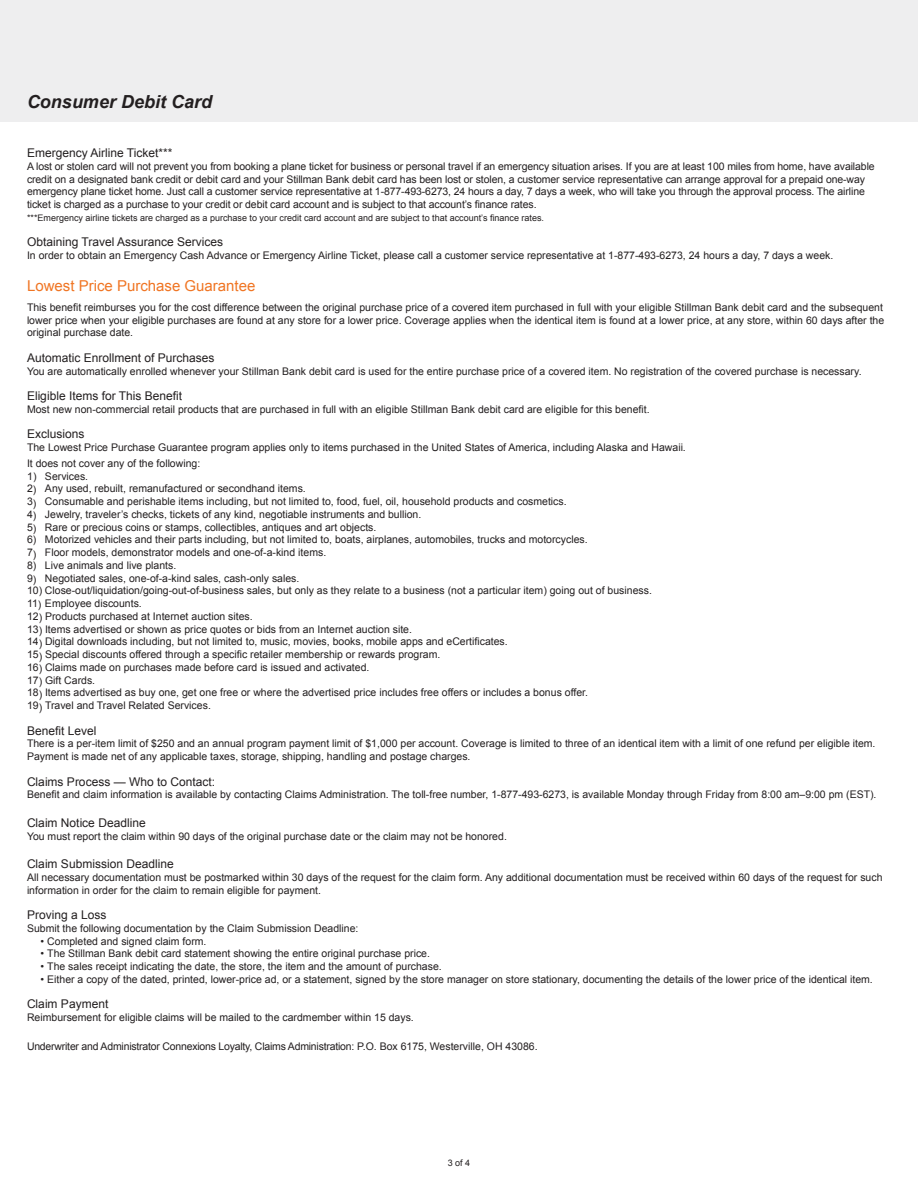
<style>
.page{position:relative;width:918px;height:1188px;background:#fff}
.page>*{position:absolute;margin:0;border:0;box-sizing:border-box;transform-origin:0 0}
.HEAD_-_ORG{font:italic 700 18px "Arial";color:#231f20}
.HEAD_-_ORG-2{font:15px "Arial";color:#f07523}
.SUB{font:12px "Arial";color:#231f20}
.BODY{font:12px "Arial";color:#231f20}
.BODY-2{font:10.5px/12.8px "Arial";color:#231f20}
.LIST_-_01{font:10.5px "Arial";color:#231f20}
.LIST_-_01_bullets{font:10.5px "Arial";color:#231f20}
.BODY-3{font:10.5px "Arial";letter-spacing:-.02em;color:#231f20}
.asterik_copy{font:9px "Arial";color:#231f20}
</style>
<div class="page">
<div style="left:0;top:0;width:918px;height:122px;background:#eeeeef"></div>
<p class="HEAD_-_ORG" style="left:27px;top:90px;width:187px">Consumer Debit Card</p>
<p class="SUB" style="left:27px;top:145px;width:147px">Emergency Airline Ticket***</p>
<p class="BODY-2" style="left:27px;top:160px;width:849px">A lost or stolen card will not prevent you from booking a plane ticket for business or personal travel if an emergency situation arises. If you are at least 100 miles from home, have available credit on a designated bank credit or debit card and your Stillman Bank debit card has been lost or stolen, a customer service representative can arrange approval for a prepaid one-way emergency plane ticket home. Just call a customer service representative at 1-877-493-6273, 24 hours a day, 7 days a week, who will take you through the approval process. The airline ticket is charged as a purchase to your credit or debit card account and is subject to that account’s finance rates.</p>
<p class="asterik_copy" style="left:27px;top:212px;width:519px">***Emergency airline tickets are charged as a purchase to your credit card account and are subject to that account’s finance rates.</p>
<p class="SUB" style="left:27px;top:234px;width:198px">Obtaining Travel Assurance Services</p>
<p class="BODY-2" style="left:27px;top:249px;width:808px">In order to obtain an Emergency Cash Advance or Emergency Airline Ticket, please call a customer service representative at 1-877-493-6273, 24 hours a day, 7 days a week.</p>
<p class="HEAD_-_ORG-2" style="left:27px;top:276px;width:230px">Lowest Price Purchase Guarantee</p>
<p class="BODY-2" style="left:27px;top:301px;width:859px">This benefit reimburses you for the cost difference between the original purchase price of a covered item purchased in full with your eligible Stillman Bank debit card and the subsequent lower price when your eligible purchases are found at any store for a lower price. Coverage applies when the identical item is found at a lower price, at any store, within 60 days after the original purchase date.</p>
<p class="BODY" style="left:27px;top:350px;width:189px">Automatic Enrollment of Purchases</p>
<p class="BODY-2" style="left:27px;top:365px;width:836px">You are automatically enrolled whenever your Stillman Bank debit card is used for the entire purchase price of a covered item. No registration of the covered purchase is necessary.</p>
<p class="SUB" style="left:27px;top:388px;width:157px">Eligible Items for This Benefit</p>
<p class="BODY-2" style="left:27px;top:403px;width:624px">Most new non-commercial retail products that are purchased in full with an eligible Stillman Bank debit card are eligible for this benefit.</p>
<p class="SUB" style="left:27px;top:426px;width:59px">Exclusions</p>
<p class="BODY-2" style="left:27px;top:441px;width:660px">The Lowest Price Purchase Guarantee program applies only to items purchased in the United States of America, including Alaska and Hawaii.</p>
<p class="BODY-2" style="left:27px;top:457px;width:175px">It does not cover any of the following:</p>
<p class="LIST_-_01" style="left:27px;top:469px;width:63px">1) Services.</p>
<p class="LIST_-_01" style="left:27px;top:482px;width:280px">2) Any used, rebuilt, remanufactured or secondhand items.</p>
<p class="LIST_-_01" style="left:27px;top:495px;width:541px">3) Consumable and perishable items including, but not limited to, food, fuel, oil, household products and cosmetics.</p>
<p class="LIST_-_01" style="left:27px;top:507px;width:396px">4) Jewelry, traveler’s checks, tickets of any kind, negotiable instruments and bullion.</p>
<p class="LIST_-_01" style="left:27px;top:520px;width:351px">5) Rare or precious coins or stamps, collectibles, antiques and art objects.</p>
<p class="LIST_-_01" style="left:27px;top:533px;width:562px">6) Motorized vehicles and their parts including, but not limited to, boats, airplanes, automobiles, trucks and motorcycles.</p>
<p class="LIST_-_01" style="left:27px;top:546px;width:301px">7) Floor models, demonstrator models and one-of-a-kind items.</p>
<p class="LIST_-_01" style="left:27px;top:558px;width:151px">8) Live animals and live plants.</p>
<p class="LIST_-_01" style="left:27px;top:571px;width:274px">9) Negotiated sales, one-of-a-kind sales, cash-only sales.</p>
<p class="LIST_-_01" style="left:27px;top:584px;width:626px">10) Close-out/liquidation/going-out-of-business sales, but only as they relate to a business (not a particular item) going out of business.</p>
<p class="LIST_-_01" style="left:27px;top:597px;width:116px">11) Employee discounts.</p>
<p class="LIST_-_01" style="left:27px;top:609px;width:227px">12) Products purchased at Internet auction sites.</p>
<p class="LIST_-_01" style="left:27px;top:622px;width:387px">13) Items advertised or shown as price quotes or bids from an Internet auction site.</p>
<p class="LIST_-_01" style="left:27px;top:635px;width:482px">14) Digital downloads including, but not limited to, music, movies, books, mobile apps and eCertificates.</p>
<p class="LIST_-_01" style="left:27px;top:648px;width:415px">15) Special discounts offered through a specific retailer membership or rewards program.</p>
<p class="LIST_-_01" style="left:27px;top:660px;width:344px">16) Claims made on purchases made before card is issued and activated.</p>
<p class="LIST_-_01" style="left:27px;top:673px;width:70px">17) Gift Cards.</p>
<p class="LIST_-_01" style="left:27px;top:686px;width:563px">18) Items advertised as buy one, get one free or where the advertised price includes free offers or includes a bonus offer.</p>
<p class="LIST_-_01" style="left:27px;top:699px;width:185px">19) Travel and Travel Related Services.</p>
<p class="SUB" style="left:27px;top:723px;width:71px">Benefit Level</p>
<p class="BODY-2" style="left:27px;top:738px;width:850px">There is a per-item limit of $250 and an annual program payment limit of $1,000 per account. Coverage is limited to three of an identical item with a limit of one refund per eligible item.<br>Payment is made net of any applicable taxes, storage, shipping, handling and postage charges.</p>
<p class="SUB" style="left:27px;top:774px;width:190px">Claims Process — Who to Contact:</p>
<p class="BODY-2" style="left:27px;top:789px;width:851px">Benefit and claim information is available by contacting Claims Administration. The toll-free number, 1-877-493-6273, is available Monday through Friday from 8:00 am–9:00 pm (EST).</p>
<p class="SUB" style="left:27px;top:815px;width:120px">Claim Notice Deadline</p>
<p class="BODY-2" style="left:27px;top:830px;width:481px">You must report the claim within 90 days of the original purchase date or the claim may not be honored.</p>
<p class="SUB" style="left:27px;top:856px;width:148px">Claim Submission Deadline</p>
<p class="BODY-2" style="left:27px;top:871px;width:857px">All necessary documentation must be postmarked within 30 days of the request for the claim form. Any additional documentation must be received within 60 days of the request for such information in order for the claim to remain eligible for payment.</p>
<p class="SUB" style="left:27px;top:907px;width:81px">Proving a Loss</p>
<p class="BODY-2" style="left:27px;top:922px;width:333px">Submit the following documentation by the Claim Submission Deadline:</p>
<p class="LIST_-_01_bullets" style="left:40px;top:934px;width:168px">• Completed and signed claim form.</p>
<p class="LIST_-_01_bullets" style="left:40px;top:947px;width:391px">• The Stillman Bank debit card statement showing the entire original purchase price.</p>
<p class="LIST_-_01_bullets" style="left:40px;top:960px;width:403px">• The sales receipt indicating the date, the store, the item and the amount of purchase.</p>
<p class="LIST_-_01_bullets" style="left:40px;top:972px;width:834px">• Either a copy of the dated, printed, lower-price ad, or a statement, signed by the store manager on store stationary, documenting the details of the lower price of the identical item.</p>
<p class="SUB" style="left:27px;top:996px;width:83px">Claim Payment</p>
<p class="BODY-2" style="left:27px;top:1011px;width:388px">Reimbursement for eligible claims will be mailed to the cardmember within 15 days.</p>
<p class="BODY-3" style="left:27px;top:1039px;width:512px">Underwriter and Administrator Connexions Loyalty, Claims Administration: P.O. Box 6175, Westerville, OH 43086.</p>
<p class="asterik_copy" style="left:448px;top:1156px;width:24px">3 of 4</p>
</div>
